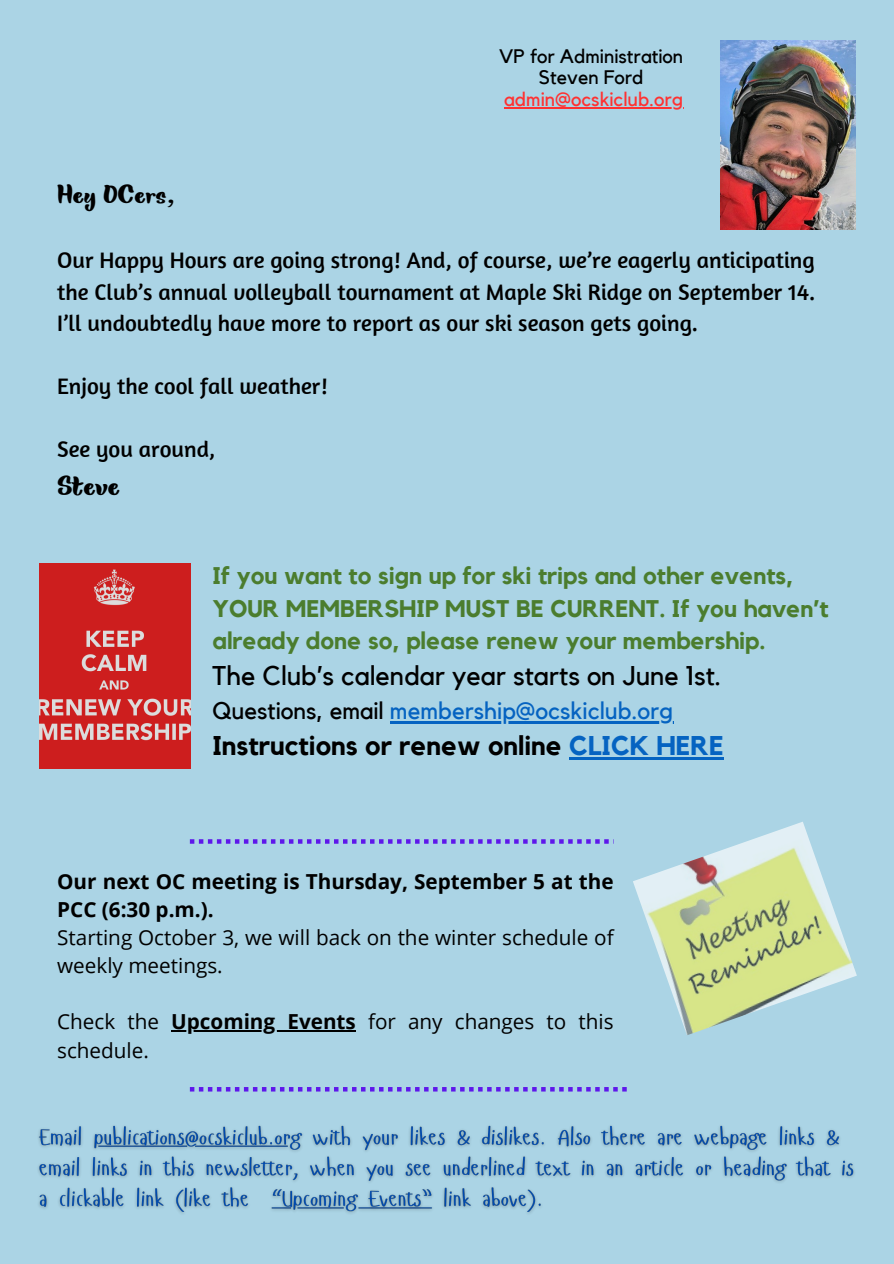
<style>
.page{position:relative;width:894px;height:1264px;background:#fff}
.page>*{position:absolute;margin:0;border:0;box-sizing:border-box;transform-origin:0 0}
.t1{font:27.9px "Hello Font ID Duckling";color:#000}
.t2{font:27px "Kollektif";color:#000}
.t3{font:700 27px "Kollektif";color:#000}
.t4{font:25.95px "Hello Font ID Duckling";color:#000}
.t5{font:700 24px/32.7px "Kollektif";color:#4b7d2e}
.t6{font:24px "Kollektif";color:#0563c1}
.t7{font:22.95px/31.5px "Amaranth";color:#000;text-align:justify}
.t8{font:20.7px/28.2px "Open Sans";color:#000}
.t9{font:19.5px "Kollektif";color:#000}
.t10{font:19.5px "Kollektif";color:#ff3131}
.s1{color:#000}
.s2{color:#0563c1}
.s3{font-weight:700}
</style>
<div class="page">
<div style="left:0;top:0;width:893px;height:1263px;background:#abd4e5"></div>
<img style="left:720px;top:41px;width:135px;height:189px">
<img style="left:633px;top:822px;width:223px;height:213px">
<hr style="left:504px;top:107px;width:179px;height:1px;background:#ff3131">
<hr style="left:390px;top:721px;width:283px;height:2px;background:#0563c1">
<hr style="left:569px;top:757px;width:154px;height:2px;background:#0563c1">
<img style="left:38px;top:1125px;width:817px;height:88px">
<hr style="left:171px;top:1030px;width:185px;height:1px;background:#000">
<img style="left:39px;top:564px;width:151px;height:204px">
<svg style="left:190px;top:1087px;width:436px;height:4px"></svg>
<svg style="left:190px;top:839px;width:419px;height:4px"></svg>
<p class="t4" style="left:57px;top:177px;width:119px">Hey OCers,</p>
<h2 class="t9" style="left:499px;top:47px;width:186px">VP for Administration</h2>
<h2 class="t9" style="left:539px;top:69px;width:106px">Steven Ford</h2>
<p class="t10" style="left:504px;top:90px;width:180px">admin@ocskiclub.org</p>
<p class="t7" style="left:57px;top:244px;width:759px">Our Happy Hours are going strong! And, of course, we’re eagerly anticipating the Club’s annual volleyball tournament at Maple Ski Ridge on September 14.<br>I’ll undoubtedly have more to report as our ski season gets going.</p>
<p class="t7" style="left:57px;top:370px;width:272px">Enjoy the cool fall weather!</p>
<h1 class="t7" style="left:57px;top:433px;width:160px">See you around,</h1>
<h1 class="t1" style="left:57px;top:467px;width:64px">Steve</h1>
<h1 class="t5" style="left:212px;top:560px;width:617px">If you want to sign up for ski trips and other events,<br>YOUR MEMBERSHIP MUST BE CURRENT. If you haven’t already done so, please renew your membership.</h1>
<h1 class="t2" style="left:212px;top:663px;width:510px">The Club’s calendar year starts on June 1st.</h1>
<h1 class="t6" style="left:212px;top:699px;width:462px"><span class="s1">Questions, email</span> membership@ocskiclub.org</h1>
<h2 class="t3" style="left:212px;top:733px;width:512px">Instructions or renew online <span class="s2">CLICK HERE</span></h2>
<h2 class="t8" style="left:57px;top:866px;width:558px"><span class="s3">Our next OC meeting is Thursday, September 5 at the PCC (6:30 p.m.).<br></span>Starting October 3, we will back on the winter schedule of weekly meetings.</h2>
<p class="t8" style="left:57px;top:1007px;width:558px">Check the <span class="s3">Upcoming Events</span> for any changes to this schedule.</p>
</div>
